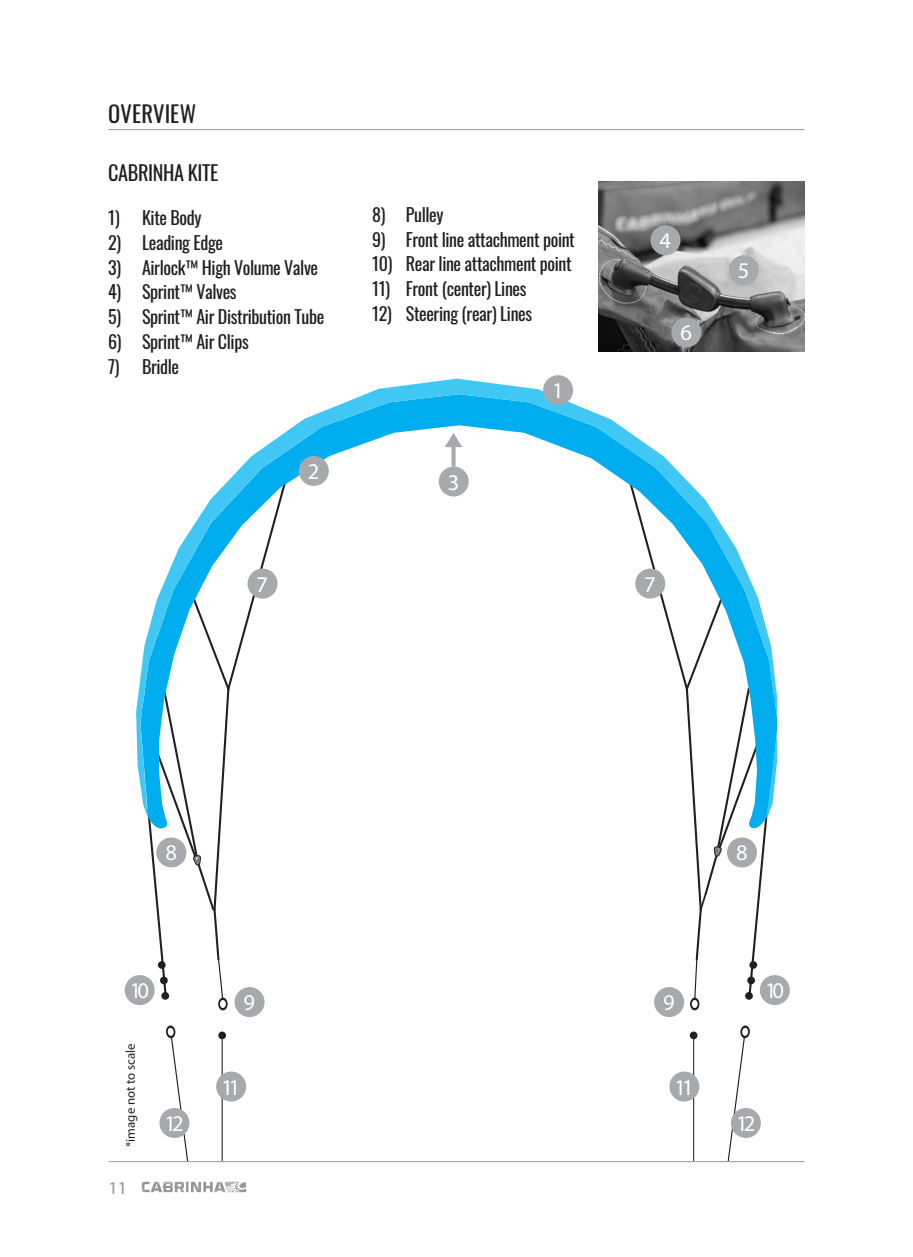
<style>
.page{position:relative;width:913px;height:1257px;background:#fff}
.page>*{position:absolute;margin:0;border:0;box-sizing:border-box;transform-origin:0 0}
.t1{font:22.5px "Myriad Pro";letter-spacing:-.175em;color:#fff}
.t2{font:22.5px "Oswald";letter-spacing:.01em;color:#231f20}
.t3{font:20.25px "Oswald";letter-spacing:-.02em;color:#231f20}
.t4{font:18px "Oswald";letter-spacing:-.02em;color:#231f20}
.t5{font:18px "Myriad Pro";color:#939598}
.t6{font:12.83px "Myriad Pro";color:#231f20}
</style>
<div class="page">
<hr style="left:108px;top:129px;width:696px;height:1px;background:#939598">
<hr style="left:108px;top:1161px;width:696px;height:1px;background:#939598">
<svg style="left:142px;top:1181px;width:104px;height:11px"></svg>
<div style="left:689px;top:1031px;width:8px;height:8px;background:#231f20;border-radius:50%"></div>
<svg style="left:727px;top:1025px;width:22px;height:135px"></svg>
<hr style="left:692px;top:1038px;width:2px;height:122px;background:#313232">
<div style="left:218px;top:1031px;width:8px;height:8px;background:#231f20;border-radius:50%"></div>
<svg style="left:166px;top:1025px;width:24px;height:135px"></svg>
<hr style="left:221px;top:1038px;width:2px;height:122px;background:#313232">
<svg style="left:144px;top:832px;width:121px;height:178px"></svg>
<svg style="left:136px;top:378px;width:550px;height:440px"></svg>
<svg style="left:627px;top:479px;width:148px;height:531px"></svg>
<div style="left:543px;top:375px;width:30px;height:30px;background:#a8a9ad;border-radius:50%"></div>
<div style="left:298px;top:456px;width:30px;height:30px;background:#a8a9ad;border-radius:50%"></div>
<div style="left:247px;top:568px;width:30px;height:30px;background:#a8a9ad;border-radius:50%"></div>
<div style="left:156px;top:837px;width:30px;height:30px;background:#a8a9ad;border-radius:50%"></div>
<div style="left:125px;top:975px;width:30px;height:30px;background:#a8a9ad;border-radius:50%"></div>
<div style="left:159px;top:1108px;width:30px;height:29px;background:#a8a9ad;border-radius:50%"></div>
<div style="left:216px;top:1071px;width:30px;height:30px;background:#a8a9ad;border-radius:50%"></div>
<div style="left:669px;top:1071px;width:30px;height:30px;background:#a8a9ad;border-radius:50%"></div>
<div style="left:730px;top:1108px;width:30px;height:29px;background:#a8a9ad;border-radius:50%"></div>
<div style="left:234px;top:987px;width:30px;height:30px;background:#a8a9ad;border-radius:50%"></div>
<div style="left:653px;top:987px;width:30px;height:30px;background:#a8a9ad;border-radius:50%"></div>
<div style="left:759px;top:975px;width:30px;height:30px;background:#a8a9ad;border-radius:50%"></div>
<div style="left:726px;top:837px;width:30px;height:30px;background:#a8a9ad;border-radius:50%"></div>
<div style="left:635px;top:568px;width:30px;height:30px;background:#a8a9ad;border-radius:50%"></div>
<div style="left:438px;top:466px;width:30px;height:30px;background:#a8a9ad;border-radius:50%"></div>
<svg style="left:451px;top:448px;width:4px;height:18px"></svg>
<svg style="left:444px;top:431px;width:19px;height:17px"></svg>
<img style="left:598px;top:181px;width:206px;height:170px">
<div style="left:650px;top:225px;width:30px;height:30px;background:#a8a9ad;border-radius:50%"></div>
<div style="left:728px;top:255px;width:30px;height:30px;background:#a8a9ad;border-radius:50%"></div>
<div style="left:671px;top:317px;width:30px;height:30px;background:#a8a9ad;border-radius:50%"></div>
<p class="t2" style="left:108px;top:93px;width:90px">OVERVIEW</p>
<p class="t3" style="left:108px;top:155px;width:111px">CABRINHA KITE</p>
<p class="t4" style="left:108px;top:202px;width:95px">1) Kite Body</p>
<p class="t4" style="left:108px;top:226px;width:116px">2) Leading Edge</p>
<p class="t4" style="left:108px;top:251px;width:211px">3) Airlock™ High Volume Valve</p>
<p class="t4" style="left:108px;top:276px;width:130px">4) Sprint™ Valves</p>
<p class="t4" style="left:108px;top:301px;width:217px">5) Sprint™ Air Distribution Tube</p>
<p class="t4" style="left:108px;top:325px;width:142px">6) Sprint™ Air Clips</p>
<p class="t4" style="left:108px;top:350px;width:72px">7) Bridle</p>
<p class="t1" style="left:256px;top:570px;width:13px">7</p>
<p class="t1" style="left:307px;top:457px;width:13px">2</p>
<p class="t4" style="left:372px;top:198px;width:73px">8) Pulley</p>
<p class="t4" style="left:372px;top:223px;width:204px">9) Front line attachment point</p>
<p class="t4" style="left:372px;top:248px;width:201px">10) Rear line attachment point</p>
<p class="t4" style="left:372px;top:273px;width:156px">11) Front (center) Lines</p>
<p class="t4" style="left:372px;top:297px;width:161px">12) Steering (rear) Lines</p>
<p class="t1" style="left:447px;top:468px;width:13px">3</p>
<p class="t1" style="left:552px;top:377px;width:13px">1</p>
<p class="t1" style="left:659px;top:227px;width:13px">4</p>
<p class="t1" style="left:680px;top:319px;width:13px">6</p>
<p class="t1" style="left:737px;top:257px;width:13px">5</p>
<p class="t1" style="left:644px;top:570px;width:13px">7</p>
<p class="t1" style="left:165px;top:839px;width:13px">8</p>
<p class="t1" style="left:735px;top:839px;width:13px">8</p>
<p class="t1" style="left:130px;top:976px;width:21px">10</p>
<p class="t6" style="left:122px;top:1146px;width:105px;rotate:-90deg">*image not to scale</p>
<p class="t5" style="left:108px;top:1176px;width:20px">11</p>
<p class="t1" style="left:164px;top:1109px;width:21px">12</p>
<p class="t1" style="left:243px;top:988px;width:13px">9</p>
<p class="t1" style="left:662px;top:988px;width:13px">9</p>
<p class="t1" style="left:221px;top:1073px;width:21px">11</p>
<p class="t1" style="left:674px;top:1073px;width:21px">11</p>
<p class="t1" style="left:764px;top:976px;width:21px">10</p>
<p class="t1" style="left:735px;top:1109px;width:21px">12</p>
</div>
